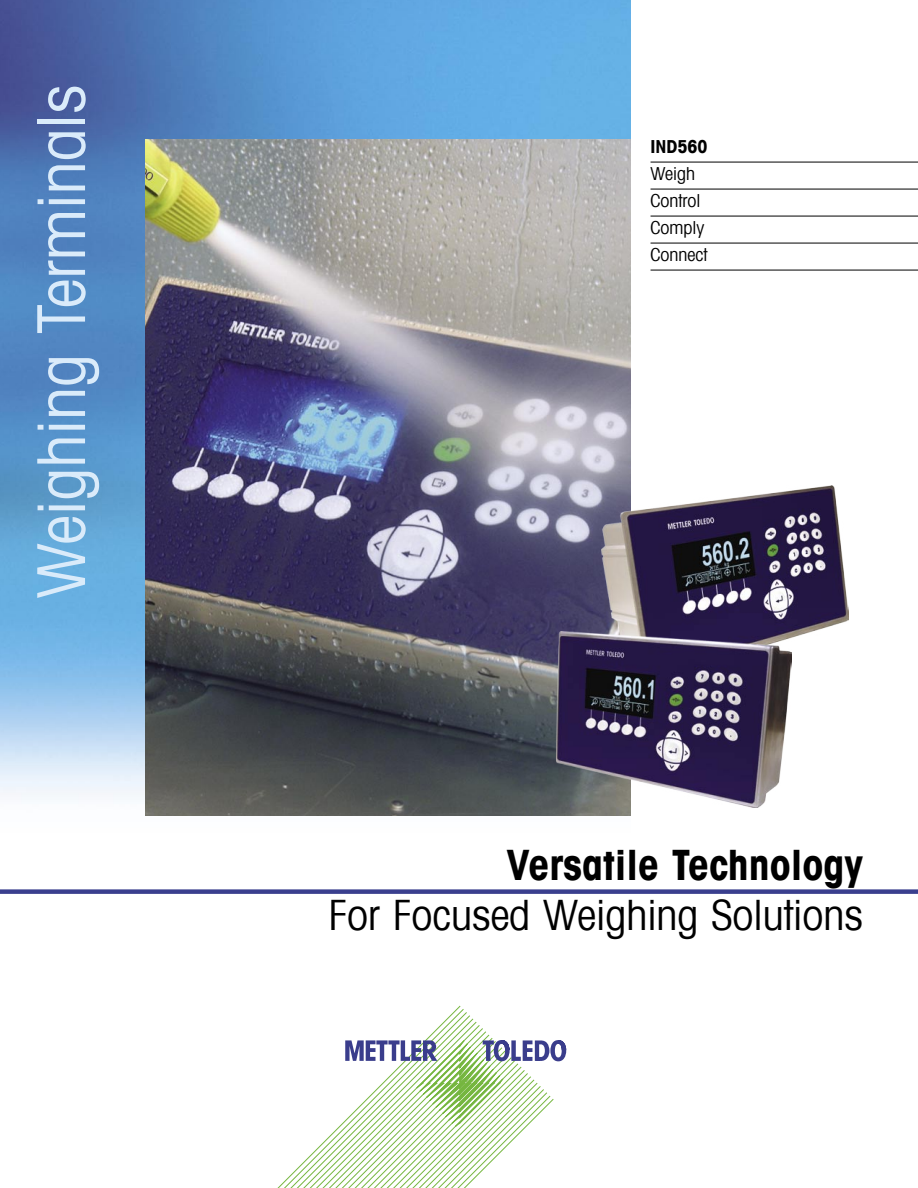
<style>
.page{position:relative;width:918px;height:1188px;background:#fff}
.page>*{position:absolute;margin:0;border:0;box-sizing:border-box;transform-origin:0 0}
.t1{font:condensed 66px "Avant Garde";color:#daebfa}
.t2{font:condensed 42px "Avant Garde";color:#000}
.t3{font:700 condensed 42px "Avant Garde";color:#000}
.Titelübersicht{font:condensed 18px "Avant Garde";color:#000}
.Titelübersicht-2{font:700 condensed 18px "Avant Garde";color:#000}
</style>
<div class="page">
<img style="left:0;top:0;width:631px;height:816px">
<div style="left:0;top:889px;width:918px;height:5px;background:#3a3f8e"></div>
<svg style="left:277px;top:1006px;width:249px;height:182px"></svg>
<svg style="left:345px;top:1040px;width:221px;height:87px"></svg>
<img style="left:146px;top:140px;width:484px;height:676px">
<hr style="left:651px;top:162px;width:267px;height:1px;background:#000">
<hr style="left:651px;top:189px;width:267px;height:1px;background:#000">
<hr style="left:651px;top:216px;width:267px;height:1px;background:#000">
<hr style="left:651px;top:243px;width:267px;height:1px;background:#000">
<hr style="left:651px;top:270px;width:267px;height:1px;background:#000">
<img style="left:602px;top:486px;width:246px;height:152px">
<img style="left:556px;top:632px;width:236px;height:176px">
<p class="t1" style="left:21px;top:598px;width:515px;rotate:-90deg">Weighing Terminals</p>
<p class="Titelübersicht-2" style="left:651px;top:135px;width:59px">IND560</p>
<p class="Titelübersicht" style="left:651px;top:163px;width:46px">Weigh</p>
<p class="Titelübersicht" style="left:651px;top:190px;width:52px">Control</p>
<p class="Titelübersicht" style="left:651px;top:217px;width:55px">Comply</p>
<p class="Titelübersicht" style="left:651px;top:244px;width:58px">Connect</p>
<p class="t3" style="left:507px;top:838px;width:358px">Versatile Technology</p>
<p class="t2" style="left:329px;top:888px;width:536px">For Focused Weighing Solutions</p>
</div>
